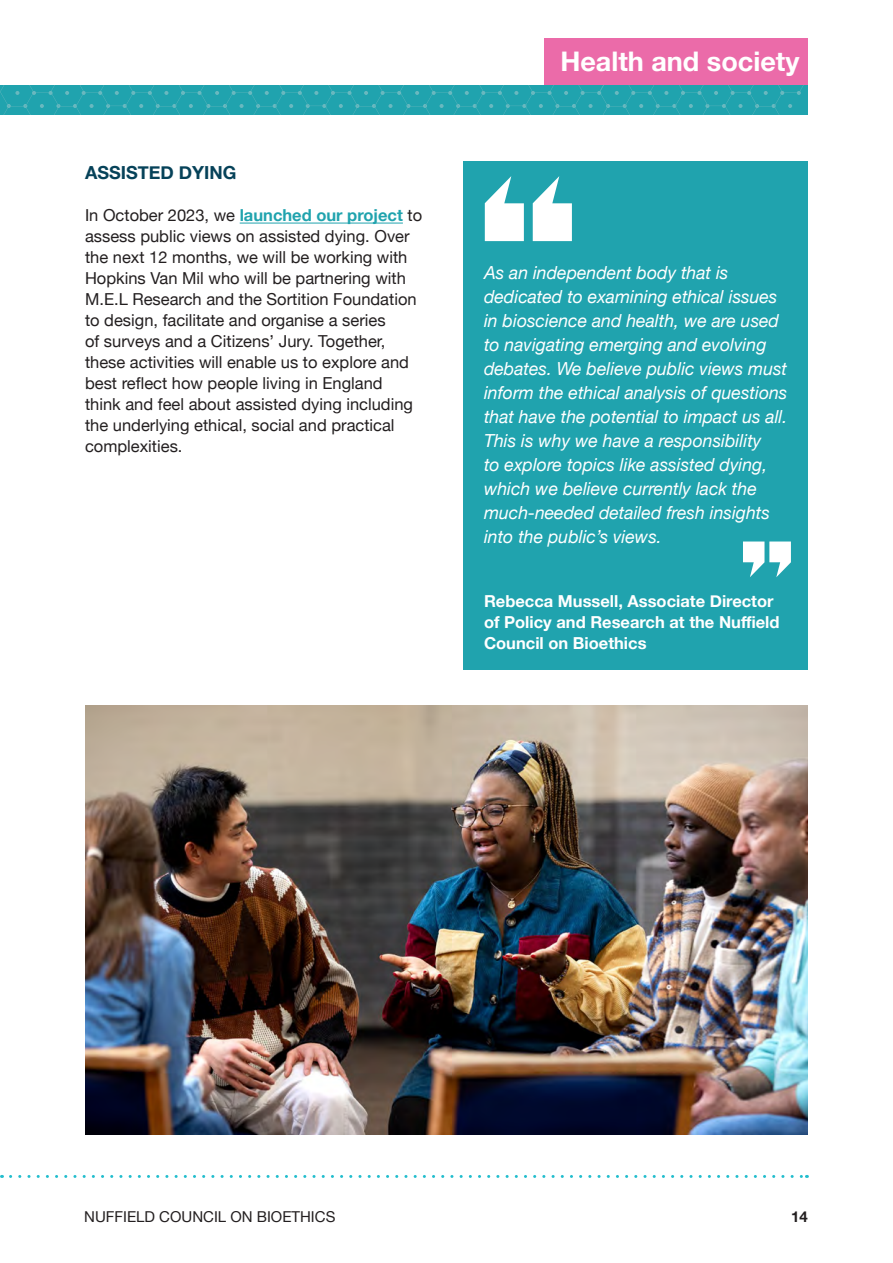
<style>
.page{position:relative;width:893px;height:1263px;background:#fff}
.page>*{position:absolute;margin:0;border:0;box-sizing:border-box;transform-origin:0 0}
.Bold_bullets{font:700 27px "Helvetica Neue";color:#fff}
.t1{font:italic 18px/24px "Helvetica Neue";color:#fff}
.Heading{font:700 18px "Helvetica Neue";color:#064259}
.Body_copy{font:16.5px/21px "Helvetica Neue";color:#231f20}
.Quote_name{font:700 16.5px/21px "Helvetica Neue";color:#fff}
.t2{font:15px "Helvetica Neue";color:#231f20}
.t3{font:700 15px "Helvetica Neue";color:#231f20}
.s1{font-weight:700;color:#20a3ae}
</style>
<div class="page">
<svg style="left:11px;top:1175px;width:796px;height:3px"></svg>
<svg style="left:0;top:85px;width:808px;height:30px;background:#24a4af"></svg>
<hr style="left:240px;top:223px;width:163px;height:1px;background:#20a3ae">
<div style="left:463px;top:162px;width:345px;height:508px;background:#20a3ae"></div>
<svg style="left:485px;top:176px;width:87px;height:65px"></svg>
<img style="left:85px;top:706px;width:723px;height:429px">
<div style="left:544px;top:38px;width:264px;height:47px;background:#eb6ba9"></div>
<svg style="left:743px;top:541px;width:48px;height:36px"></svg>
<p class="Heading" style="left:85px;top:159px;width:153px">ASSISTED DYING</p>
<p class="Body_copy" style="left:85px;top:206px;width:339px">In October 2023, we <span class="s1">launched our project</span> to assess public views on assisted dying. Over the next 12 months, we will be working with Hopkins Van Mil who will be partnering with M.E.L Research and the Sortition Foundation to design, facilitate and organise a series<br>of surveys and a Citizens’ Jury. Together, these activities will enable us to explore and best reflect how people living in England think and feel about assisted dying including the underlying ethical, social and practical complexities.</p>
<p class="Bold_bullets" style="left:560px;top:40px;width:240px">Health and society</p>
<p class="t1" style="left:484px;top:262px;width:305px">As an independent body that is dedicated to examining ethical issues in bioscience and health, we are used to navigating emerging and evolving debates. We believe public views must inform the ethical analysis of questions that have the potential to impact us all.<br>This is why we have a responsibility<br>to explore topics like assisted dying, which we believe currently lack the much-needed detailed fresh insights into the public’s views.</p>
<p class="Quote_name" style="left:484px;top:591px;width:297px">Rebecca Mussell, Associate Director of Policy and Research at the Nuffield<br>Council on Bioethics</p>
<p class="t2" style="left:84px;top:1206px;width:253px">NUFFIELD COUNCIL ON BIOETHICS</p>
<p class="t3" style="left:791px;top:1205px;width:18px">14</p>
</div>
